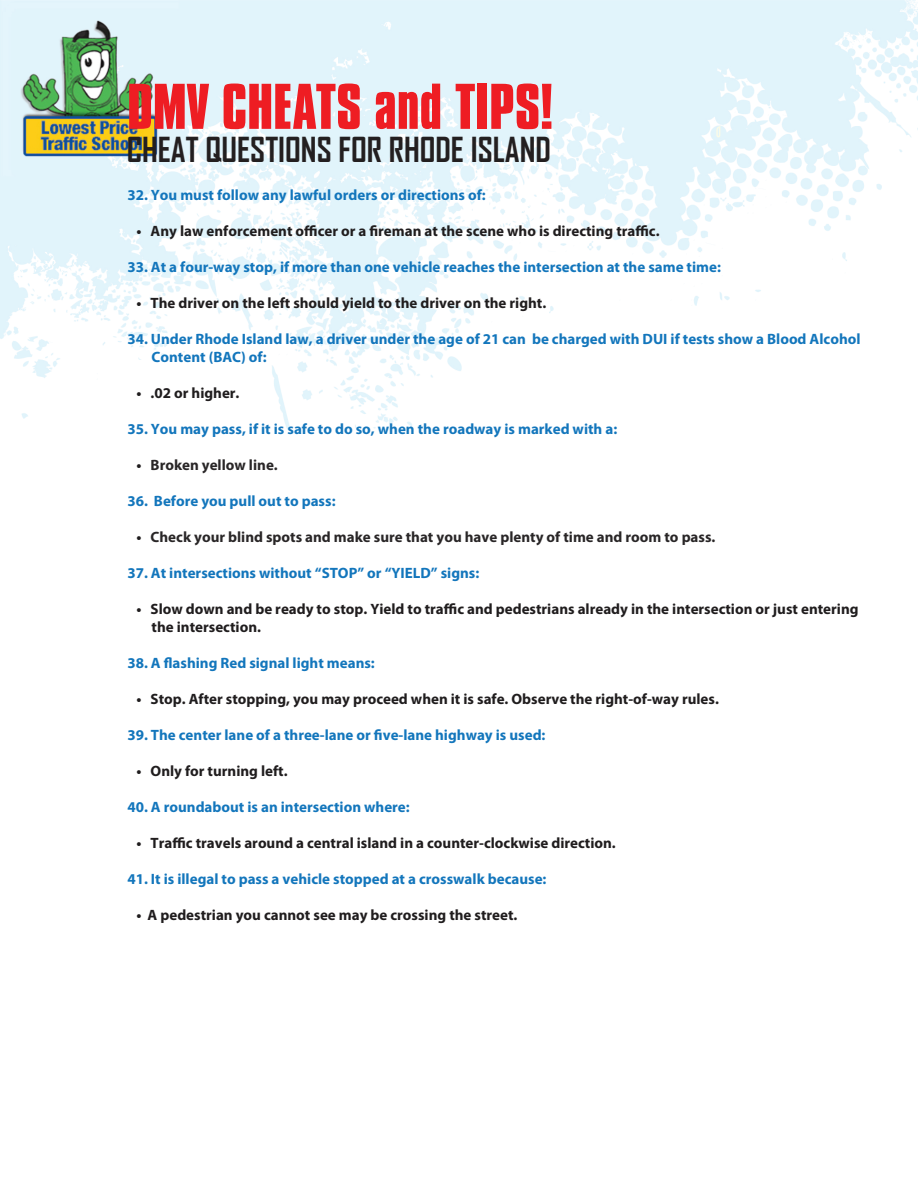
<style>
.page{position:relative;width:918px;height:1188px;background:#fff}
.page>*{position:absolute;margin:0;border:0;box-sizing:border-box;transform-origin:0 0}
.t1{font:700 55.5px "Compacta BT";color:#ee1d23}
.t2{font:700 33px "Agency FB";color:#231f20}
.t3{font:700 15px/18px "Myriad Pro";color:#1376bc}
.t4{font:700 15px/18px "Myriad Pro";color:#201d1e}
.t5{font:700 15px "Myriad Pro";color:#292627}
.s1{color:#201d1e}
</style>
<div class="page">
<img style="left:0;top:0;width:918px;height:429px">
<svg style="left:715px;top:125px;width:6px;height:14px"></svg>
<p class="t1" style="left:127px;top:73px;width:427px">DMV CHEATS and TIPS!</p>
<p class="t2" style="left:127px;top:129px;width:426px">CHEAT QUESTIONS FOR RHODE ISLAND</p>
<p class="t3" style="left:127px;top:185px;width:360px">32. You must follow any lawful orders or directions of:</p>
<p class="t4" style="left:136px;top:221px;width:525px">• Any law enforcement officer or a fireman at the scene who is directing traffic.</p>
<p class="t3" style="left:127px;top:257px;width:595px">33. At a four-way stop, if more than one vehicle reaches the intersection at the same time:</p>
<p class="t4" style="left:136px;top:293px;width:411px">• The driver on the left should yield to the driver on the right.</p>
<p class="t3" style="left:152px;top:329px;width:710px;text-indent:-24px">34. Under Rhode Island law, a driver under the age of 21 can be charged with DUI if tests show a Blood Alcohol<br>Content (BAC) of:</p>
<p class="t4" style="left:136px;top:383px;width:105px">• .02 or higher.</p>
<p class="t3" style="left:127px;top:419px;width:491px">35. You may pass, if it is safe to do so, when the roadway is marked with a:</p>
<p class="t5" style="left:136px;top:455px;width:143px"><span class="s1">•</span> Broken yellow line.</p>
<p class="t3" style="left:127px;top:491px;width:210px">36. Before you pull out to pass:</p>
<p class="t5" style="left:136px;top:527px;width:581px"><span class="s1">•</span> Check your blind spots and make sure that you have plenty of time and room to pass.</p>
<p class="t3" style="left:127px;top:563px;width:354px">37. At intersections without “STOP” or “YIELD” signs:</p>
<p class="t4" style="left:152px;top:599px;width:709px;text-indent:-15px">• Slow down and be ready to stop. Yield to traffic and pedestrians already in the intersection or just entering the intersection.</p>
<p class="t3" style="left:127px;top:653px;width:249px">38. A flashing Red signal light means:</p>
<p class="t4" style="left:136px;top:689px;width:584px">• Stop. After stopping, you may proceed when it is safe. Observe the right-of-way rules.</p>
<p class="t3" style="left:127px;top:725px;width:420px">39. The center lane of a three-lane or five-lane highway is used:</p>
<p class="t4" style="left:136px;top:761px;width:153px">• Only for turning left.</p>
<p class="t3" style="left:127px;top:797px;width:284px">40. A roundabout is an intersection where:</p>
<p class="t4" style="left:136px;top:833px;width:481px">• Traffic travels around a central island in a counter-clockwise direction.</p>
<p class="t3" style="left:127px;top:869px;width:421px">41. It is illegal to pass a vehicle stopped at a crosswalk because:</p>
<p class="t4" style="left:136px;top:905px;width:383px">• A pedestrian you cannot see may be crossing the street.</p>
</div>
